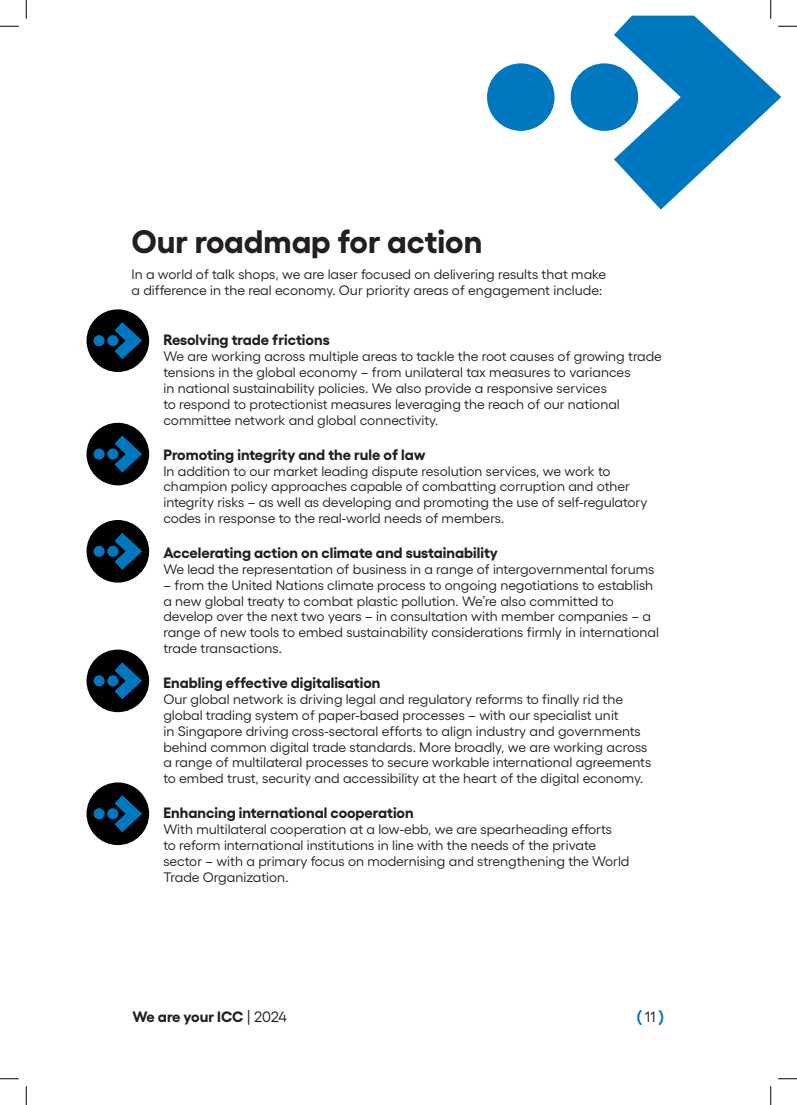
<style>
.page{position:relative;width:797px;height:1105px;background:#fff}
.page>*{position:absolute;margin:0;border:0;box-sizing:border-box;transform-origin:0 0}
.t1{font:700 32.5px "Gellix";color:#231f20}
.SUB{font:700 15px "Gellix";color:#231f20}
.t2{font:700 15px "Gellix";color:#0077bf}
.BODY{font:13.75px/15.9px "Gellix";color:#231f20}
.s1{font-weight:400}
.s2{font-weight:400;color:#231f20}
</style>
<div class="page">
<div style="left:86px;top:782px;width:63px;height:63px;background:#000;border-radius:50%"></div>
<svg style="left:114px;top:795px;width:28px;height:37px"></svg>
<div style="left:107px;top:808px;width:11px;height:11px;background:#0077bf;border-radius:50%"></div>
<div style="left:93px;top:808px;width:12px;height:11px;background:#0077bf;border-radius:50%"></div>
<div style="left:86px;top:649px;width:63px;height:63px;background:#000;border-radius:50%"></div>
<svg style="left:114px;top:662px;width:28px;height:37px"></svg>
<div style="left:107px;top:675px;width:11px;height:11px;background:#0077bf;border-radius:50%"></div>
<div style="left:93px;top:675px;width:12px;height:11px;background:#0077bf;border-radius:50%"></div>
<div style="left:86px;top:520px;width:63px;height:63px;background:#000;border-radius:50%"></div>
<svg style="left:114px;top:533px;width:28px;height:37px"></svg>
<div style="left:107px;top:546px;width:11px;height:11px;background:#0077bf;border-radius:50%"></div>
<div style="left:93px;top:546px;width:12px;height:11px;background:#0077bf;border-radius:50%"></div>
<div style="left:86px;top:423px;width:63px;height:62px;background:#000;border-radius:50%"></div>
<svg style="left:114px;top:435px;width:28px;height:38px"></svg>
<div style="left:107px;top:448px;width:11px;height:12px;background:#0077bf;border-radius:50%"></div>
<div style="left:93px;top:448px;width:12px;height:12px;background:#0077bf;border-radius:50%"></div>
<div style="left:86px;top:309px;width:63px;height:63px;background:#000;border-radius:50%"></div>
<svg style="left:114px;top:322px;width:28px;height:37px"></svg>
<div style="left:107px;top:335px;width:11px;height:11px;background:#0077bf;border-radius:50%"></div>
<div style="left:93px;top:335px;width:12px;height:11px;background:#0077bf;border-radius:50%"></div>
<div style="left:570px;top:63px;width:68px;height:68px;background:#0077bf;border-radius:50%"></div>
<div style="left:487px;top:63px;width:67px;height:68px;background:#0077bf;border-radius:50%"></div>
<svg style="left:0;top:25px;width:19px;height:2px"></svg>
<svg style="left:0;top:1078px;width:19px;height:1px"></svg>
<svg style="left:778px;top:1078px;width:19px;height:1px"></svg>
<svg style="left:25px;top:0;width:2px;height:19px"></svg>
<svg style="left:25px;top:1086px;width:2px;height:19px"></svg>
<svg style="left:614px;top:0;width:183px;height:210px"></svg>
<svg style="left:770px;top:1086px;width:1px;height:19px"></svg>
<h1 class="t1" style="left:131px;top:216px;width:352px">Our roadmap for action</h1>
<p class="BODY" style="left:131px;top:265px;width:476px">In a world of talk shops, we are laser focused on delivering results that make a difference in the real economy. Our priority areas of engagement include:</p>
<p class="SUB" style="left:163px;top:328px;width:168px">Resolving trade frictions</p>
<p class="BODY" style="left:163px;top:347px;width:500px">We are working across multiple areas to tackle the root causes of growing trade tensions in the global economy – from unilateral tax measures to variances<br>in national sustainability policies. We also provide a responsive services<br>to respond to protectionist measures leveraging the reach of our national committee network and global connectivity.</p>
<p class="SUB" style="left:163px;top:442px;width:264px">Promoting integrity and the rule of law</p>
<p class="BODY" style="left:163px;top:461px;width:485px">In addition to our market leading dispute resolution services, we work to champion policy approaches capable of combatting corruption and other integrity risks – as well as developing and promoting the use of self-regulatory codes in response to the real-world needs of members.</p>
<p class="SUB" style="left:163px;top:540px;width:336px">Accelerating action on climate and sustainability</p>
<p class="BODY" style="left:163px;top:559px;width:492px">We lead the representation of business in a range of intergovernmental forums</p>
<p class="BODY" style="left:163px;top:575px;width:497px">– from the United Nations climate process to ongoing negotiations to establish a new global treaty to combat plastic pollution. We’re also committed to develop over the next two years – in consultation with member companies – a range of new tools to embed sustainability considerations firmly in international trade transactions.</p>
<p class="SUB" style="left:163px;top:670px;width:219px">Enabling effective digitalisation</p>
<p class="BODY" style="left:163px;top:690px;width:489px">Our global network is driving legal and regulatory reforms to finally rid the global trading system of paper-based processes – with our specialist unit<br>in Singapore driving cross-sectoral efforts to align industry and governments behind common digital trade standards. More broadly, we are working across a range of multilateral processes to secure workable international agreements to embed trust, security and accessibility at the heart of the digital economy.</p>
<p class="SUB" style="left:163px;top:800px;width:252px">Enhancing international cooperation</p>
<p class="BODY" style="left:163px;top:820px;width:467px">With multilateral cooperation at a low-ebb, we are spearheading efforts<br>to reform international institutions in line with the needs of the private sector – with a primary focus on modernising and strengthening the World Trade Organization.</p>
<p class="SUB" style="left:133px;top:1004px;width:156px">We are your ICC <span class="s1">| 2024</span></p>
<p class="t2" style="left:636px;top:1004px;width:29px">(<span class="s2">11</span> )</p>
</div>
